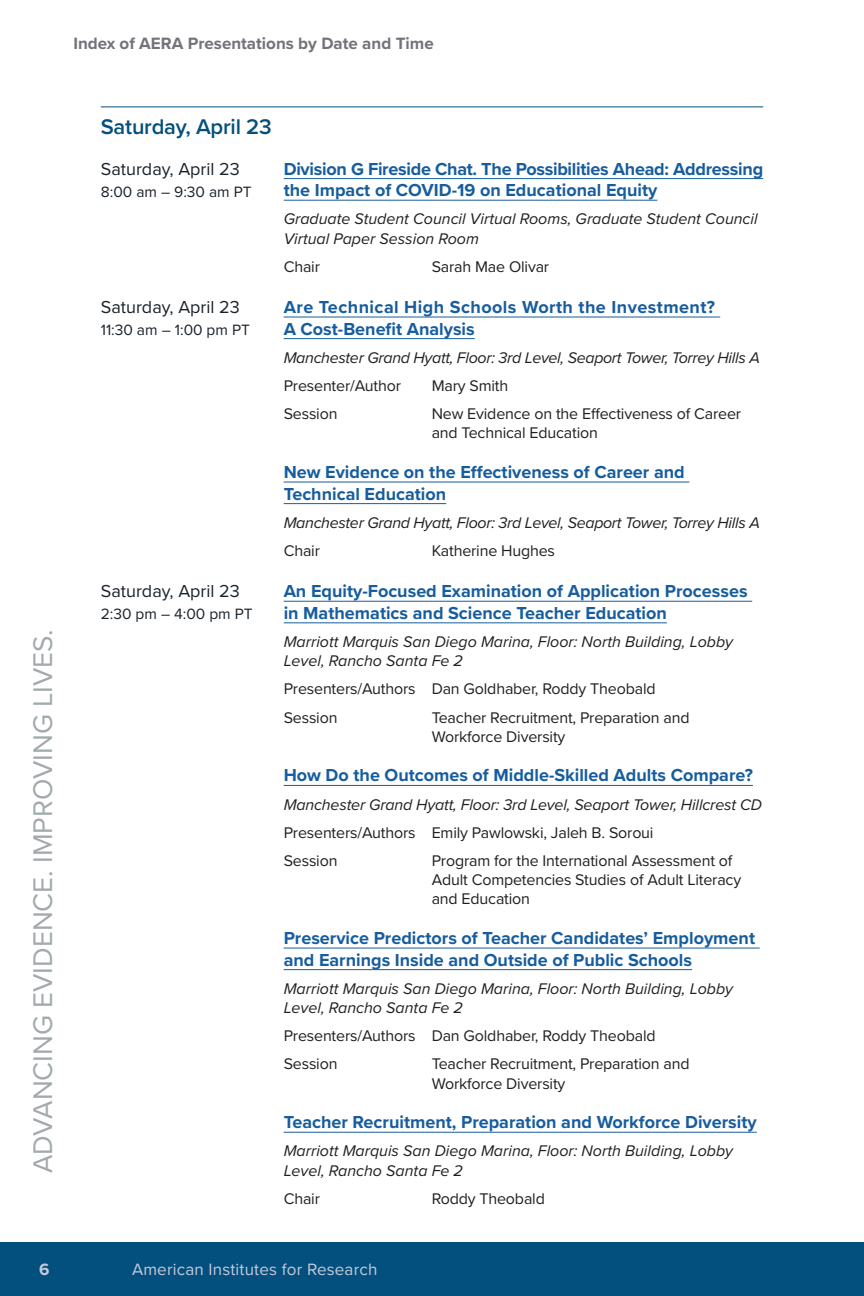
<style>
.page{position:relative;width:864px;height:1296px;background:#fff}
.page>*{position:absolute;margin:0;border:0;box-sizing:border-box;transform-origin:0 0}
.t1{font:28px "Proxima Nova";color:#a2aaad}
.Date_Topic_Heading{font:600 22px "Proxima Nova";letter-spacing:-.01em;color:#034f7e}
.Session_Title_Text{font:700 18px/21.6px "Proxima Nova";color:#175d9e}
.Session_Title_Text-2{font:700 18px/21.6px "Proxima Nova";letter-spacing:.025em;color:#175d9e}
.Session_Date_Text{font:18px "Proxima Nova";color:#1a232c}
.t2{font:700 17px "Proxima Nova";color:#737279}
.t3{font:17px "Proxima Nova";letter-spacing:.01em;color:#c5cada}
.t4{font:700 17px "Proxima Nova";color:#c5cada}
.Session_Participant{font:16px/19.2px "Proxima Nova";letter-spacing:-.01em;color:#231f20}
.Session_Location{font:italic 16px/19.2px "Proxima Nova";color:#231f20}
.Session_Location-2{font:italic 16px "Proxima Nova";letter-spacing:-.02em;color:#231f20}
.Session_Time_Text{font:15.6px "Proxima Nova";color:#1a232c}
</style>
<div class="page">
<div style="left:0;top:1242px;width:864px;height:54px;background:#034f7e"></div>
<hr style="left:101px;top:106px;width:662px;height:1px;background:#034f7e">
<hr style="left:284px;top:178px;width:479px;height:1px;background:#175d9e">
<hr style="left:284px;top:200px;width:373px;height:1px;background:#175d9e">
<hr style="left:284px;top:317px;width:436px;height:1px;background:#175d9e">
<hr style="left:284px;top:338px;width:191px;height:1px;background:#175d9e">
<hr style="left:284px;top:482px;width:405px;height:1px;background:#175d9e">
<hr style="left:284px;top:503px;width:162px;height:1px;background:#175d9e">
<hr style="left:284px;top:601px;width:468px;height:1px;background:#175d9e">
<hr style="left:284px;top:622px;width:383px;height:1px;background:#175d9e">
<hr style="left:284px;top:785px;width:469px;height:1px;background:#175d9e">
<hr style="left:284px;top:948px;width:476px;height:1px;background:#175d9e">
<hr style="left:284px;top:969px;width:408px;height:1px;background:#175d9e">
<hr style="left:284px;top:1132px;width:473px;height:1px;background:#175d9e">
<p class="t2" style="left:73px;top:31px;width:362px">Index of AERA Presentations by Date and Time</p>
<h1 class="t1" style="left:22px;top:1173px;width:546px;rotate:-90deg">ADVANCING EVIDENCE. IMPROVING LIVES.</h1>
<p class="Date_Topic_Heading" style="left:101px;top:111px;width:172px">Saturday, April 23</p>
<p class="Session_Date_Text" style="left:101px;top:155px;width:141px">Saturday, April 23</p>
<p class="Session_Time_Text" style="left:101px;top:180px;width:152px">8:00 am – 9:30 am PT</p>
<p class="Session_Date_Text" style="left:101px;top:294px;width:141px">Saturday, April 23</p>
<p class="Session_Time_Text" style="left:101px;top:318px;width:151px">11:30 am – 1:00 pm PT</p>
<p class="Session_Date_Text" style="left:101px;top:578px;width:141px">Saturday, April 23</p>
<p class="Session_Time_Text" style="left:101px;top:602px;width:153px">2:30 pm – 4:00 pm PT</p>
<p class="Session_Title_Text" style="left:284px;top:157px;width:481px">Division G Fireside Chat. The Possibilities Ahead: Addressing the Impact of COVID-19 on Educational Equity</p>
<p class="Session_Location" style="left:284px;top:209px;width:476px">Graduate Student Council Virtual Rooms, Graduate Student Council<br>Virtual Paper Session Room</p>
<p class="Session_Participant" style="left:284px;top:256px;width:38px">Chair</p>
<p class="Session_Participant" style="left:432px;top:256px;width:119px">Sarah Mae Olivar</p>
<p class="Session_Title_Text-2" style="left:284px;top:296px;width:433px">Are Technical High Schools Worth the Investment?<br>A Cost-Benefit Analysis</p>
<p class="Session_Location-2" style="left:284px;top:346px;width:478px">Manchester Grand Hyatt, Floor: 3rd Level, Seaport Tower, Torrey Hills A</p>
<p class="Session_Participant" style="left:284px;top:375px;width:119px">Presenter/Author</p>
<p class="Session_Participant" style="left:432px;top:375px;width:78px">Mary Smith</p>
<p class="Session_Participant" style="left:284px;top:404px;width:55px">Session</p>
<p class="Session_Participant" style="left:432px;top:404px;width:311px">New Evidence on the Effectiveness of Career and Technical Education</p>
<p class="Session_Title_Text" style="left:284px;top:461px;width:403px">New Evidence on the Effectiveness of Career and<br>Technical Education</p>
<p class="Session_Location-2" style="left:284px;top:511px;width:478px">Manchester Grand Hyatt, Floor: 3rd Level, Seaport Tower, Torrey Hills A</p>
<p class="Session_Participant" style="left:284px;top:540px;width:38px">Chair</p>
<p class="Session_Participant" style="left:432px;top:540px;width:125px">Katherine Hughes</p>
<p class="Session_Title_Text" style="left:284px;top:580px;width:465px">An Equity-Focused Examination of Application Processes in Mathematics and Science Teacher Education</p>
<p class="Session_Location" style="left:284px;top:631px;width:451px">Marriott Marquis San Diego Marina, Floor: North Building, Lobby<br>Level, Rancho Santa Fe 2</p>
<p class="Session_Participant" style="left:284px;top:679px;width:373px">Presenters/Authors Dan Goldhaber, Roddy Theobald</p>
<p class="Session_Participant" style="left:284px;top:707px;width:55px">Session</p>
<p class="Session_Participant" style="left:432px;top:707px;width:259px">Teacher Recruitment, Preparation and<br>Workforce Diversity</p>
<p class="Session_Title_Text" style="left:284px;top:764px;width:471px">How Do the Outcomes of Middle-Skilled Adults Compare?</p>
<p class="Session_Location" style="left:284px;top:794px;width:480px">Manchester Grand Hyatt, Floor: 3rd Level, Seaport Tower, Hillcrest CD</p>
<p class="Session_Participant" style="left:284px;top:822px;width:371px">Presenters/Authors Emily Pawlowski, Jaleh B. Soroui</p>
<p class="Session_Participant" style="left:284px;top:850px;width:55px">Session</p>
<p class="Session_Participant" style="left:432px;top:850px;width:311px">Program for the International Assessment of<br>Adult Competencies Studies of Adult Literacy and Education</p>
<p class="Session_Title_Text" style="left:284px;top:927px;width:473px">Preservice Predictors of Teacher Candidates’ Employment and Earnings Inside and Outside of Public Schools</p>
<p class="Session_Location" style="left:284px;top:978px;width:451px">Marriott Marquis San Diego Marina, Floor: North Building, Lobby<br>Level, Rancho Santa Fe 2</p>
<p class="Session_Participant" style="left:284px;top:1026px;width:373px">Presenters/Authors Dan Goldhaber, Roddy Theobald</p>
<p class="Session_Participant" style="left:284px;top:1054px;width:55px">Session</p>
<p class="Session_Participant" style="left:432px;top:1054px;width:259px">Teacher Recruitment, Preparation and<br>Workforce Diversity</p>
<p class="Session_Title_Text" style="left:284px;top:1111px;width:475px">Teacher Recruitment, Preparation and Workforce Diversity</p>
<p class="Session_Location" style="left:284px;top:1141px;width:451px">Marriott Marquis San Diego Marina, Floor: North Building, Lobby<br>Level, Rancho Santa Fe 2</p>
<p class="Session_Participant" style="left:284px;top:1188px;width:38px">Chair</p>
<p class="Session_Participant" style="left:432px;top:1188px;width:115px">Roddy Theobald</p>
<p class="t4" style="left:39px;top:1257px;width:12px">6</p>
<p class="t3" style="left:132px;top:1257px;width:247px">American Institutes for Research</p>
</div>
